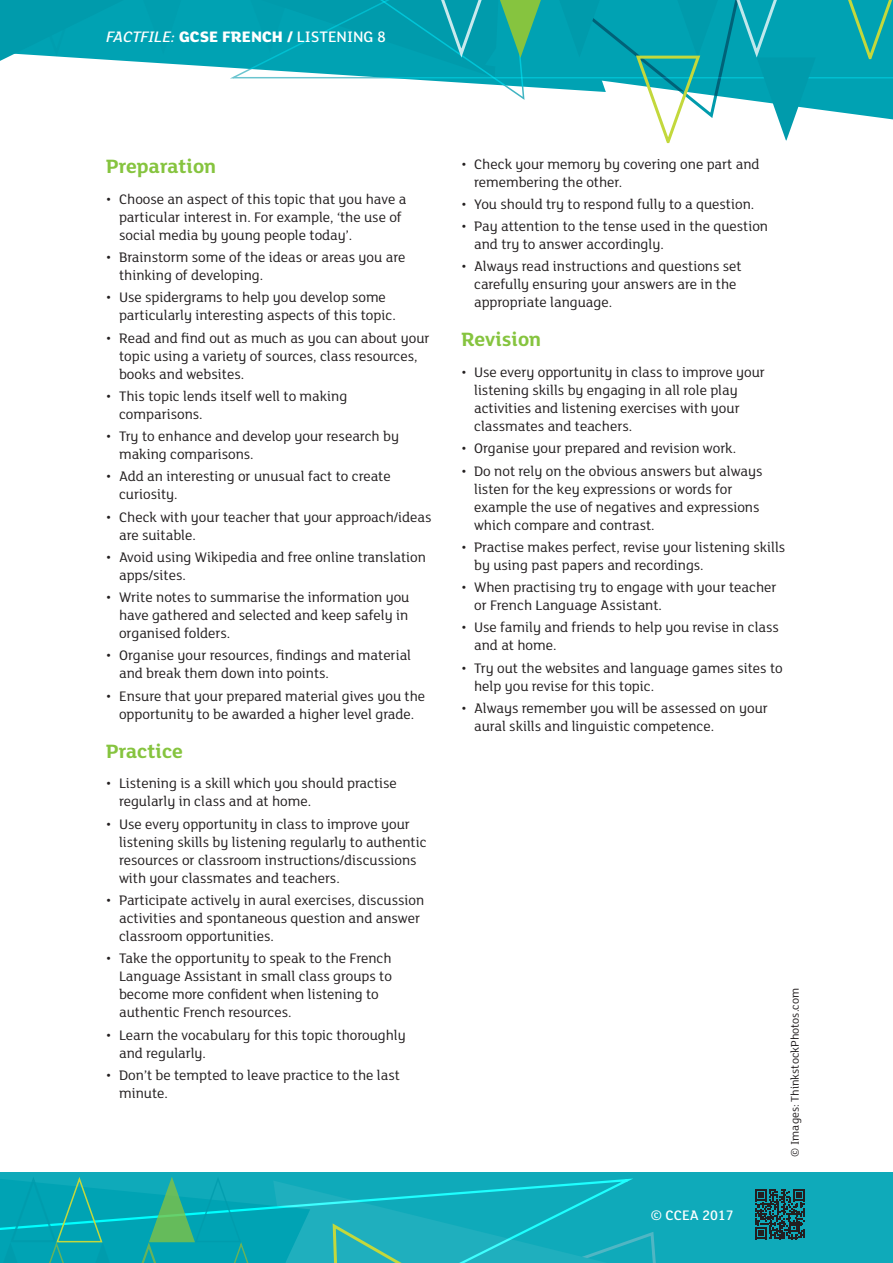
<style>
.page{position:relative;width:893px;height:1263px;background:#fff}
.page>*{position:absolute;margin:0;border:0;box-sizing:border-box;transform-origin:0 0}
.t1{font:700 21px "FS Lola";color:#86c43f}
.t2{font:800 16.5px "FS Lola";color:#fff}
.t3{font:500 16.5px "FS Lola";color:#fff}
.t4{font:15px/18px "FS Lola";color:#231f20}
.t5{font:500 15px "FS Lola";color:#fff}
.t6{font:12px "FS Lola";color:#231f20}
.s1{font-weight:800}
.s2{font-weight:500;font-style:italic}
.s3{font-weight:500}
</style>
<div class="page">
<div style="left:0;top:1172px;width:893px;height:91px;background:#0faaba"></div>
<div style="left:189px;top:0;width:36px;height:68px;background:#00a2b3"></div>
<svg style="left:0;top:0;width:189px;height:65px;background:#16a7b7"></svg>
<svg style="left:225px;top:0;width:668px;height:144px"></svg>
<svg style="left:0;top:1177px;width:805px;height:86px"></svg>
<p class="t3" style="left:200px;top:26px;width:188px"><span class="s1">SE FRENCH /</span> LISTENING 8</p>
<p class="t2" style="left:107px;top:26px;width:357px"><span class="s2">FACTFILE:</span> GCE HISTORY OF ART / <span class="s3">ARCHITECTURE</span></p>
<h2 class="t1" style="left:106px;top:152px;width:111px">Preparation</h2>
<p class="t4" style="left:119px;top:189px;width:289px;text-indent:-13px">• Choose an aspect of this topic that you have a particular interest in. For example, ‘the use of social media by young people today’.</p>
<p class="t4" style="left:119px;top:248px;width:288px;text-indent:-13px">• Brainstorm some of the ideas or areas you are thinking of developing.</p>
<p class="t4" style="left:119px;top:288px;width:278px;text-indent:-13px">• Use spidergrams to help you develop some particularly interesting aspects of this topic.</p>
<p class="t4" style="left:119px;top:328px;width:312px;text-indent:-13px">• Read and find out as much as you can about your topic using a variety of sources, class resources, books and websites.</p>
<p class="t4" style="left:119px;top:386px;width:230px;text-indent:-13px">• This topic lends itself well to making comparisons.</p>
<p class="t4" style="left:119px;top:427px;width:281px;text-indent:-13px">• Try to enhance and develop your research by making comparisons.</p>
<p class="t4" style="left:119px;top:467px;width:273px;text-indent:-13px">• Add an interesting or unusual fact to create curiosity.</p>
<p class="t4" style="left:119px;top:507px;width:314px;text-indent:-13px">• Check with your teacher that your approach/ideas are suitable.</p>
<p class="t4" style="left:119px;top:547px;width:308px;text-indent:-13px">• Avoid using Wikipedia and free online translation apps/sites.</p>
<p class="t4" style="left:119px;top:588px;width:292px;text-align:justify;text-indent:-13px">• Write notes to summarise the information you have gathered and selected and keep safely in organised folders.</p>
<p class="t4" style="left:119px;top:646px;width:294px;text-indent:-13px">• Organise your resources, findings and material and break them down into points.</p>
<p class="t4" style="left:106px;top:686px;width:320px;text-align:center">• Ensure that your prepared material gives you the opportunity to be awarded a higher level grade.</p>
<h2 class="t1" style="left:106px;top:736px;width:78px">Practice</h2>
<p class="t4" style="left:119px;top:774px;width:279px;text-indent:-13px">• Listening is a skill which you should practise regularly in class and at home.</p>
<p class="t4" style="left:119px;top:814px;width:309px;text-indent:-13px">• Use every opportunity in class to improve your listening skills by listening regularly to authentic resources or classroom instructions/discussions with your classmates and teachers.</p>
<p class="t4" style="left:119px;top:890px;width:307px;text-indent:-13px">• Participate actively in aural exercises, discussion activities and spontaneous question and answer classroom opportunities.</p>
<p class="t4" style="left:119px;top:949px;width:274px;text-indent:-13px">• Take the opportunity to speak to the French Language Assistant in small class groups to become more confident when listening to authentic French resources.</p>
<p class="t4" style="left:119px;top:1025px;width:288px;text-indent:-13px">• Learn the vocabulary for this topic thoroughly and regularly.</p>
<p class="t4" style="left:119px;top:1065px;width:282px;text-indent:-13px">• Don’t be tempted to leave practice to the last minute.</p>
<p class="t4" style="left:474px;top:154px;width:287px;text-indent:-13px">• Check your memory by covering one part and remembering the other.</p>
<p class="t4" style="left:461px;top:194px;width:294px">• You should try to respond fully to a question.</p>
<p class="t4" style="left:474px;top:217px;width:295px;text-indent:-13px">• Pay attention to the tense used in the question and try to answer accordingly.</p>
<p class="t4" style="left:474px;top:257px;width:269px;text-indent:-13px">• Always read instructions and questions set carefully ensuring your answers are in the appropriate language.</p>
<h2 class="t1" style="left:461px;top:325px;width:81px">Revision</h2>
<p class="t4" style="left:474px;top:363px;width:292px;text-indent:-13px">• Use every opportunity in class to improve your listening skills by engaging in all role play activities and listening exercises with your classmates and teachers.</p>
<p class="t4" style="left:461px;top:439px;width:276px">• Organise your prepared and revision work.</p>
<p class="t4" style="left:474px;top:461px;width:290px;text-indent:-13px">• Do not rely on the obvious answers but always listen for the key expressions or words for example the use of negatives and expressions which compare and contrast.</p>
<p class="t4" style="left:474px;top:537px;width:313px;text-indent:-13px">• Practise makes perfect, revise your listening skills by using past papers and recordings.</p>
<p class="t4" style="left:474px;top:578px;width:304px;text-indent:-13px">• When practising try to engage with your teacher or French Language Assistant.</p>
<p class="t4" style="left:474px;top:618px;width:306px;text-indent:-13px">• Use family and friends to help you revise in class and at home.</p>
<p class="t4" style="left:474px;top:658px;width:310px;text-indent:-13px">• Try out the websites and language games sites to help you revise for this topic.</p>
<p class="t4" style="left:474px;top:698px;width:295px;text-indent:-13px">• Always remember you will be assessed on your aural skills and linguistic competence.</p>
<p class="t5" style="left:651px;top:1206px;width:84px">© CCEA 2017</p>
<p class="t6" style="left:787px;top:1157px;width:170px;rotate:-90deg">© Images: ThinkstockPhotos.com</p>
</div>
